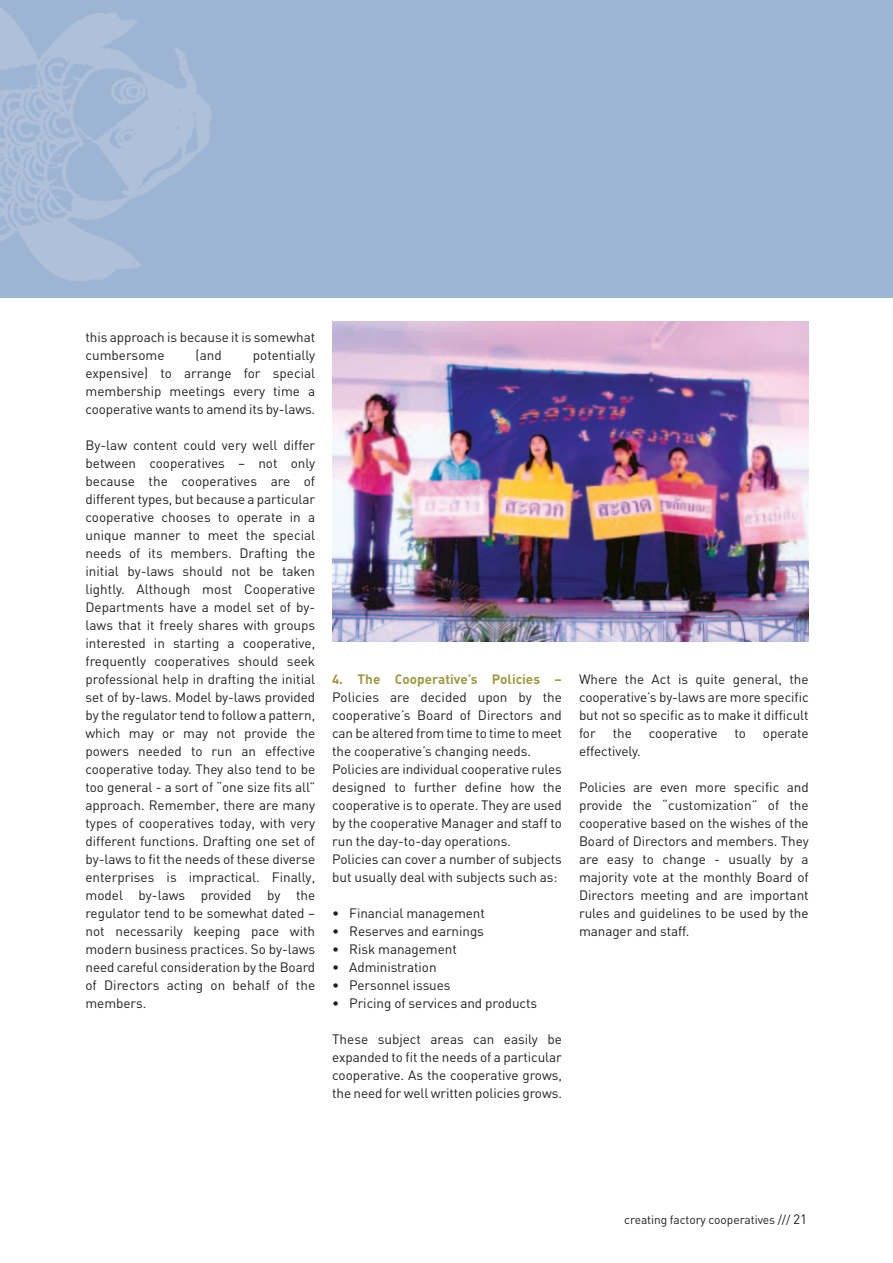
<style>
.page{position:relative;width:893px;height:1263px;background:#fff}
.page>*{position:absolute;margin:0;border:0;box-sizing:border-box;transform-origin:0 0}
.t1{font:13.5px/18px "Adi Haus";letter-spacing:-.005em;color:#231f20;text-align:justify}
.t2{font:700 13.5px "Adi Haus";color:#a09943}
.t3{font:12px "Adi Haus";letter-spacing:-.005em;color:#231f20}
.s1{font-size:13.5px}
</style>
<div class="page">
<div style="left:0;top:0;width:892px;height:298px;background:#9db4d2"></div>
<img style="left:0;top:8px;width:212px;height:274px">
<img style="left:332px;top:321px;width:476px;height:320px">
<p class="t1" style="left:85px;top:330px;width:231px">this approach is because it is somewhat cumbersome</p>
<p class="t1" style="left:196px;top:348px;width:28px">(and</p>
<p class="t1" style="left:85px;top:348px;width:231px;text-indent:167px">potentially expensive) to arrange for special membership meetings every time a cooperative wants to amend its by-laws.</p>
<p class="t1" style="left:85px;top:438px;width:231px">By-law content could very well differ between cooperatives – not only because the cooperatives are of different types, but because a particular cooperative chooses to operate in a unique manner to meet the special needs of its members. Drafting the initial by-laws should not be taken lightly. Although most Cooperative Departments have a model set of by&shy;laws that it freely shares with groups interested in starting a cooperative, frequently cooperatives should seek professional help in drafting the initial set of by-laws. Model by-laws provided by the regulator tend to follow a pattern, which may or may not provide the powers needed to run an effective cooperative today. They also tend to be too general - a sort of “one size fits all” approach. Remember, there are many types of cooperatives today, with very different functions. Drafting one set of by-laws to fit the needs of these diverse enterprises is impractical. Finally, model by-laws provided by the regulator tend to be somewhat dated – not necessarily keeping pace with modern business practices. So by-laws need careful consideration by the Board of Directors acting on behalf of the members.</p>
<p class="t2" style="left:332px;top:674px;width:231px">4. The Cooperative’s Policies –</p>
<p class="t1" style="left:332px;top:690px;width:231px;text-align:left">Policies are decided upon by the cooperative’s Board of Directors and can be altered from time to time to meet the cooperative’s changing needs.<br>Policies are individual cooperative rules designed to further define how the cooperative is to operate. They are used by the cooperative Manager and staff to run the day-to-day operations.<br>Policies can cover a number of subjects but usually deal with subjects such as:</p>
<p class="t1" style="left:332px;top:906px;width:154px">• Financial management</p>
<p class="t1" style="left:332px;top:924px;width:153px">• Reserves and earnings</p>
<p class="t1" style="left:332px;top:942px;width:126px">• Risk management</p>
<p class="t1" style="left:332px;top:960px;width:106px">• Administration</p>
<p class="t1" style="left:332px;top:978px;width:120px">• Personnel issues</p>
<p class="t1" style="left:332px;top:996px;width:206px">• Pricing of services and products</p>
<p class="t1" style="left:332px;top:1032px;width:231px">These subject areas can easily be expanded to fit the needs of a particular cooperative. As the cooperative grows, the need for well written policies grows.</p>
<p class="t1" style="left:579px;top:672px;width:231px">Where the Act is quite general, the cooperative’s by-laws are more specific but not so specific as to make it difficult for the cooperative to operate effectively.</p>
<p class="t1" style="left:579px;top:780px;width:231px">Policies are even more specific and provide the “customization” of the cooperative based on the wishes of the Board of Directors and members. They are easy to change - usually by a majority vote at the monthly Board of Directors meeting and are important rules and guidelines to be used by the manager and staff.</p>
<p class="t3" style="left:624px;top:1215px;width:184px">creating factory cooperatives /// <span class="s1">21</span></p>
</div>
